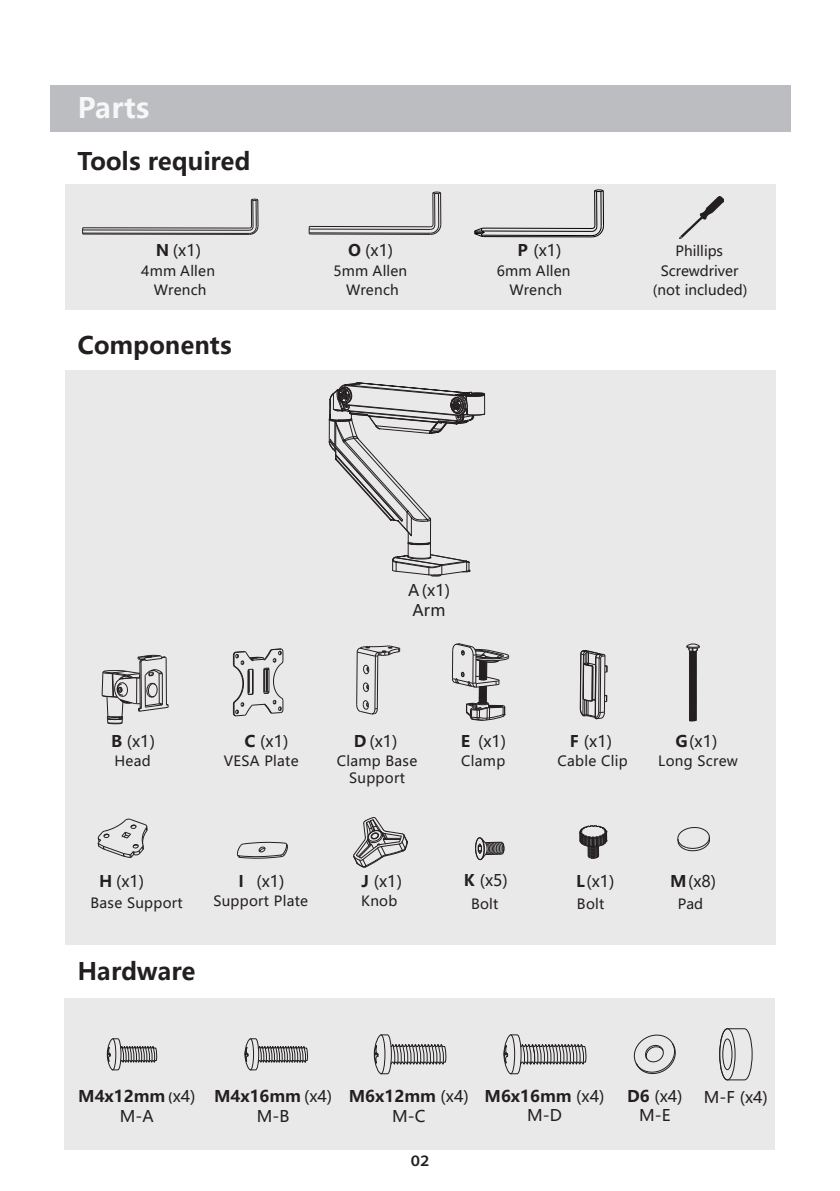
<style>
.page{position:relative;width:840px;height:1191px;background:#fff}
.page>*{position:absolute;margin:0;border:0;box-sizing:border-box;transform-origin:0 0}
.t1{font:700 28px "Microsoft Ya Hei UI";color:#f6f7f7}
.t2{font:700 24px "Microsoft Ya Hei UI";color:#231f20}
.t3{font:16px/19.8px "Microsoft Ya Hei UI";color:#231f20}
.t4{font:700 16px/19.2px "Microsoft Ya Hei UI";color:#231f20;text-align:center}
.t5{font:600 semi-expanded 16px "Myriad Pro";color:#231f20}
.t6{font:14px/18.6px "Microsoft Ya Hei UI";letter-spacing:.02em;color:#231f20;text-align:center}
.t7{font:14px/19.8px "Microsoft Ya Hei UI";color:#231f20;text-align:center}
.s1{font-weight:700}
.s2{font-family:"Myriad Pro";font-weight:600;font-stretch:semi-expanded;font-size:14px}
.s3{font-weight:400}
</style>
<div class="page">
<div style="left:64px;top:998px;width:711px;height:151px;background:#eae9e9"></div>
<div style="left:65px;top:371px;width:710px;height:574px;background:#eae9e9"></div>
<div style="left:65px;top:184px;width:710px;height:125px;background:#eae9e9"></div>
<div style="left:50px;top:85px;width:739px;height:47px;background:#bcbdc0"></div>
<hr style="left:83px;top:227px;width:166px;height:1px;background:#231f20">
<hr style="left:82px;top:230px;width:167px;height:1px;background:#231f20">
<hr style="left:83px;top:233px;width:166px;height:1px;background:#231f20">
<hr style="left:83px;top:234px;width:166px;height:1px;background:#231f20">
<svg style="left:248px;top:198px;width:10px;height:37px"></svg>
<img style="left:679px;top:196px;width:44px;height:43px">
<svg style="left:432px;top:191px;width:9px;height:3px"></svg>
<hr style="left:309px;top:226px;width:121px;height:1px;background:#231f20">
<hr style="left:309px;top:229px;width:121px;height:1px;background:#231f20">
<hr style="left:309px;top:232px;width:121px;height:1px;background:#231f20">
<hr style="left:309px;top:234px;width:121px;height:1px;background:#231f20">
<svg style="left:429px;top:223px;width:12px;height:12px"></svg>
<hr style="left:432px;top:193px;width:1px;height:31px;background:#231f20">
<hr style="left:434px;top:193px;width:1px;height:32px;background:#231f20">
<hr style="left:438px;top:194px;width:1px;height:31px;background:#231f20">
<hr style="left:440px;top:193px;width:1px;height:31px;background:#231f20">
<svg style="left:353px;top:817px;width:55px;height:51px"></svg>
<svg style="left:594px;top:189px;width:9px;height:3px"></svg>
<hr style="left:594px;top:191px;width:1px;height:35px;background:#010202">
<hr style="left:596px;top:191px;width:1px;height:35px;background:#010202">
<hr style="left:600px;top:191px;width:1px;height:35px;background:#010202">
<hr style="left:602px;top:191px;width:1px;height:35px;background:#010202">
<svg style="left:493px;top:225px;width:111px;height:13px"></svg>
<svg style="left:373px;top:1034px;width:73px;height:40px"></svg>
<svg style="left:719px;top:1028px;width:33px;height:52px"></svg>
<svg style="left:633px;top:1034px;width:42px;height:40px"></svg>
<svg style="left:503px;top:1034px;width:83px;height:40px"></svg>
<svg style="left:244px;top:1038px;width:64px;height:32px"></svg>
<svg style="left:107px;top:1038px;width:50px;height:32px"></svg>
<hr style="left:356px;top:652px;width:1px;height:52px;background:#231f20">
<hr style="left:374px;top:656px;width:1px;height:53px;background:#231f20">
<hr style="left:377px;top:656px;width:1px;height:52px;background:#231f20">
<svg style="left:363px;top:664px;width:6px;height:11px"></svg>
<svg style="left:362px;top:682px;width:7px;height:10px"></svg>
<svg style="left:356px;top:645px;width:44px;height:12px"></svg>
<svg style="left:356px;top:700px;width:22px;height:15px"></svg>
<hr style="left:579px;top:654px;width:2px;height:54px;background:#231f20">
<hr style="left:582px;top:663px;width:1px;height:35px;background:#231f20">
<hr style="left:591px;top:667px;width:1px;height:33px;background:#231f20">
<hr style="left:592px;top:667px;width:1px;height:33px;background:#231f20">
<hr style="left:594px;top:657px;width:2px;height:60px;background:#231f20">
<hr style="left:598px;top:658px;width:1px;height:54px;background:#231f20">
<hr style="left:599px;top:658px;width:1px;height:54px;background:#231f20">
<hr style="left:603px;top:656px;width:2px;height:56px;background:#231f20">
<svg style="left:579px;top:694px;width:28px;height:25px"></svg>
<svg style="left:579px;top:650px;width:28px;height:22px"></svg>
<svg style="left:493px;top:650px;width:16px;height:70px"></svg>
<svg style="left:236px;top:842px;width:52px;height:16px"></svg>
<svg style="left:97px;top:818px;width:51px;height:40px"></svg>
<svg style="left:686px;top:643px;width:13px;height:78px"></svg>
<svg style="left:579px;top:825px;width:28px;height:34px"></svg>
<svg style="left:475px;top:841px;width:29px;height:19px"></svg>
<svg style="left:232px;top:648px;width:51px;height:69px"></svg>
<svg style="left:677px;top:827px;width:32px;height:24px"></svg>
<svg style="left:451px;top:227px;width:42px;height:627px"></svg>
<svg style="left:328px;top:270px;width:157px;height:307px"></svg>
<hr style="left:139px;top:662px;width:1px;height:46px;background:#231f20">
<hr style="left:141px;top:662px;width:1px;height:46px;background:#231f20">
<hr style="left:166px;top:658px;width:1px;height:46px;background:#231f20">
<svg style="left:137px;top:654px;width:30px;height:9px"></svg>
<svg style="left:101px;top:669px;width:68px;height:55px"></svg>
<h1 class="t1" style="left:77px;top:88px;width:73px">Parts</h1>
<h2 class="t2" style="left:77px;top:144px;width:174px">Tools required</h2>
<p class="t3" style="left:156px;top:240px;width:47px"><span class="s1">N</span> (x1)</p>
<p class="t6" style="left:141px;top:261px;width:75px">4mm Allen<br>Wrench</p>
<h2 class="t2" style="left:77px;top:328px;width:156px">Components</h2>
<p class="t3" style="left:348px;top:240px;width:47px"><span class="s1">O</span> (x1)</p>
<p class="t6" style="left:333px;top:261px;width:75px">5mm Allen<br>Wrench</p>
<p class="t3" style="left:517px;top:240px;width:45px"><span class="s1">P</span> (x1)</p>
<p class="t6" style="left:496px;top:261px;width:75px">6mm Allen<br>Wrench</p>
<p class="t7" style="left:660px;top:241px;width:79px">Phillips<br>Screwdriver</p>
<p class="t6" style="left:652px;top:280px;width:96px">(not included)</p>
<p class="t3" style="left:408px;top:580px;width:43px">A (x1)<br>Arm</p>
<p class="t3" style="left:111px;top:730px;width:45px"><span class="s1">B</span> (x1)</p>
<p class="t6" style="left:114px;top:751px;width:38px">Head</p>
<p class="t3" style="left:244px;top:730px;width:45px"><span class="s1">C</span> (x1)</p>
<p class="t6" style="left:223px;top:751px;width:76px">VESA Plate</p>
<p class="t3" style="left:353px;top:730px;width:45px"><span class="s1">D</span> (x1)</p>
<p class="t6" style="left:336px;top:752px;width:82px;line-height:16.8px">Clamp Base<br>Support</p>
<p class="t3" style="left:460px;top:730px;width:47px"><span class="s1">E</span> (x1)</p>
<p class="t6" style="left:461px;top:751px;width:45px">Clamp</p>
<p class="t3" style="left:569px;top:730px;width:44px"><span class="s1">F</span> (x1)</p>
<p class="t6" style="left:557px;top:751px;width:72px">Cable Clip</p>
<p class="t3" style="left:675px;top:730px;width:43px"><span class="s1">G</span> (x1)</p>
<p class="t6" style="left:658px;top:751px;width:81px">Long Screw</p>
<p class="t3" style="left:99px;top:871px;width:47px"><span class="s1">H</span> (x1)</p>
<p class="t6" style="left:90px;top:893px;width:94px">Base Support</p>
<p class="t3" style="left:238px;top:870px;width:48px"><span class="s1">I</span> (x1)</p>
<p class="t6" style="left:213px;top:891px;width:96px">Support Plate</p>
<p class="t3" style="left:361px;top:870px;width:42px"><span class="s1">J</span> (x1)</p>
<p class="t6" style="left:361px;top:891px;width:38px">Knob</p>
<p class="t3" style="left:463px;top:870px;width:46px"><span class="s1">K</span> (x5)</p>
<p class="t3" style="left:576px;top:870px;width:40px"><span class="s1">L</span> (x1)</p>
<p class="t6" style="left:470px;top:894px;width:29px">Bolt</p>
<p class="t6" style="left:576px;top:894px;width:29px">Bolt</p>
<p class="t3" style="left:669px;top:870px;width:48px"><span class="s1">M</span> (x8)</p>
<p class="t6" style="left:677px;top:894px;width:27px">Pad</p>
<h2 class="t2" style="left:77px;top:954px;width:119px">Hardware</h2>
<p class="t4" style="left:78px;top:1086px;width:119px">M4x12mm <span class="s2">(</span><span class="s3">x4)<br>M-A</span></p>
<p class="t4" style="left:214px;top:1086px;width:120px">M4x16mm <span class="s3">(x4)<br>M-B</span></p>
<p class="t4" style="left:348px;top:1086px;width:121px">M6x12mm <span class="s3">(x4)<br>M-C</span></p>
<p class="t4" style="left:484px;top:1086px;width:121px">M6x16mm <span class="s3">(x4)<br>M-D</span></p>
<p class="t3" style="left:626px;top:1086px;width:57px;line-height:19.2px;text-align:center"><span class="s1">D6</span> (x4)<br>M-E</p>
<p class="t3" style="left:703px;top:1086px;width:65px">M-F (x4)</p>
<p class="t5" style="left:410px;top:1150px;width:20px">02</p>
</div>
